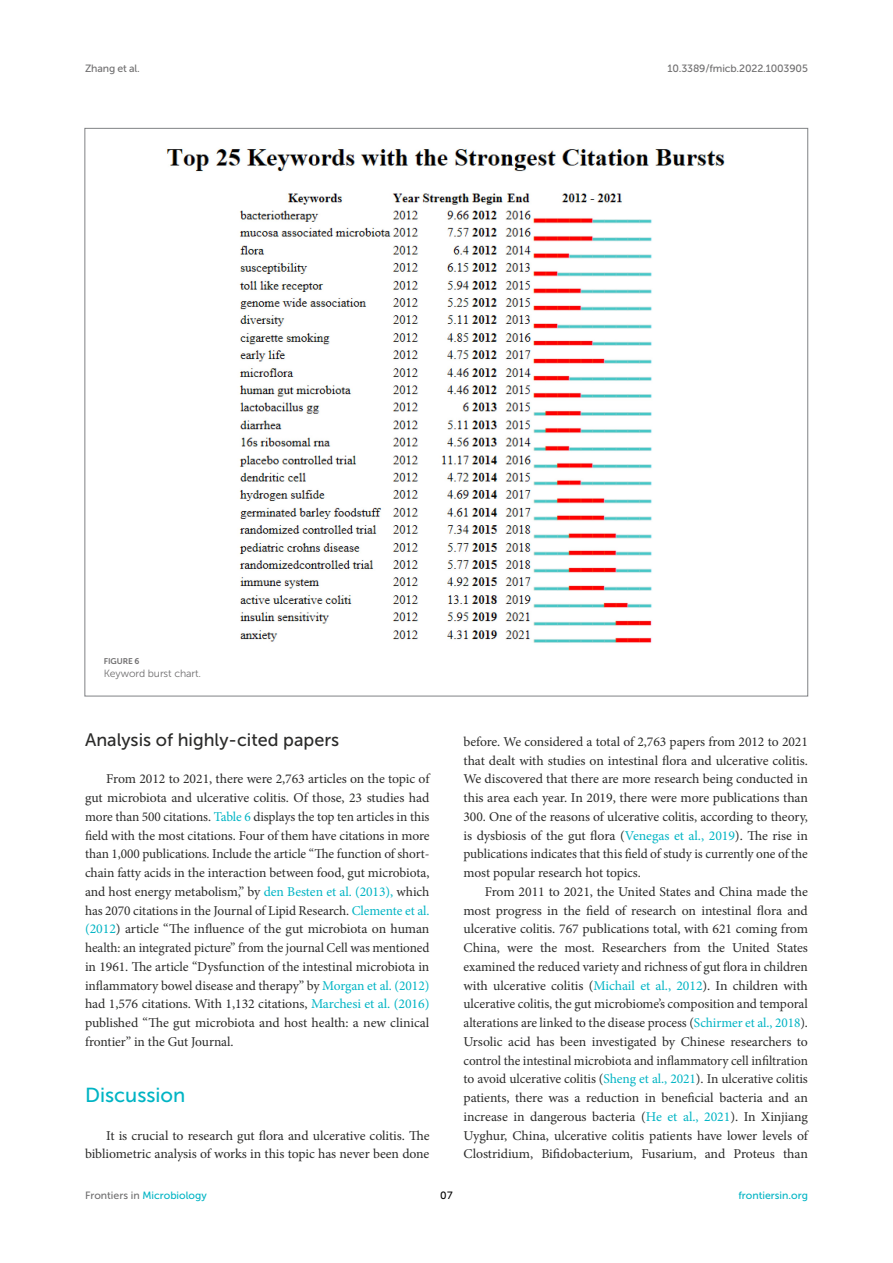
<style>
.page{position:relative;width:893px;height:1263px;background:#fff}
.page>*{position:absolute;margin:0;border:0;box-sizing:border-box;transform-origin:0 0}
.HEAD_1{font:20.25px "Museo Sans 500";color:#00b4c4}
.HEAD_2{font:18px "Museo Sans 500";color:#2b2b2a}
.TEXT_FLUSH{font:13.5px/18.8px "Minion Pro";letter-spacing:-.01em;color:#2b2b2a;text-align:justify}
.TEXT{font:13.5px/18.8px "Minion Pro";letter-spacing:-.005em;color:#2b2b2a;text-align:justify}
.t1{font:10.5px "Museo Sans 500";color:#00b4c4}
.t2{font:10.5px "Museo Sans 500";letter-spacing:-.015em;color:#706f70}
.FIG_LEG{font:10.5px "Museo Sans 300";letter-spacing:-.01em;color:#706f70}
.t3{font:10.5px "Museo Sans 500";color:#000}
.FIG_HD{font:8.25px "Museo Sans 700";letter-spacing:-.01em;color:#706f70}
.s1{color:#00b4c4}
.s2{color:#706f70}
</style>
<div class="page">
<img style="left:167px;top:148px;width:558px;height:495px">
<p class="t2" style="left:85px;top:63px;width:56px">Zhang et al.</p>
<p class="t2" style="left:668px;top:63px;width:142px">10.3389/fmicb.2022.1003905</p>
<p class="FIG_HD" style="left:104px;top:656px;width:37px">FIGURE 6</p>
<p class="FIG_LEG" style="left:104px;top:668px;width:99px">Keyword burst chart.</p>
<p class="HEAD_2" style="left:85px;top:730px;width:256px">Analysis of highly-cited papers</p>
<p class="TEXT_FLUSH" style="left:85px;top:770px;width:346px;text-indent:21px">From 2012 to 2021, there were 2,763 articles on the topic of gut microbiota and ulcerative colitis. Of those, 23 studies had more than 500 citations. <span class="s1">Table 6</span> displays the top ten articles in this field with the most citations. Four of them have citations in more than 1,000 publications. Include the article “The function of short&shy;chain fatty acids in the interaction between food, gut microbiota, and host energy metabolism,” by <span class="s1">den Besten et al. (2013),</span> which has 2070 citations in the Journal of Lipid Research. <span class="s1">Clemente et al. (2012</span>) article “The influence of the gut microbiota on human health: an integrated picture” from the journal Cell was mentioned in 1961. The article “Dysfunction of the intestinal microbiota in inflammatory bowel disease and therapy” by <span class="s1">Morgan et al. (2012) </span>had 1,576 citations. With 1,132 citations, <span class="s1">Marchesi et al. (2016) </span>published “The gut microbiota and host health: a new clinical frontier” in the Gut Journal.</p>
<p class="HEAD_1" style="left:85px;top:1084px;width:102px">Discussion</p>
<p class="TEXT_FLUSH" style="left:85px;top:1126px;width:346px;text-align:right">It is crucial to research gut flora and ulcerative colitis. The bibliometric analysis of works in this topic has never been done</p>
<p class="TEXT_FLUSH" style="left:463px;top:732px;width:346px">before. We considered a total of 2,763 papers from 2012 to 2021 that dealt with studies on intestinal flora and ulcerative colitis.<br>We discovered that there are more research being conducted in this area each year. In 2019, there were more publications than 300. One of the reasons of ulcerative colitis, according to theory, is dysbiosis of the gut flora (<span class="s1">Venegas et al., 2019</span>). The rise in publications indicates that this field of study is currently one of the most popular research hot topics.</p>
<p class="TEXT" style="left:463px;top:882px;width:346px;text-indent:21px">From 2011 to 2021, the United States and China made the most progress in the field of research on intestinal flora and ulcerative colitis. 767 publications total, with 621 coming from China, were the most. Researchers from the United States examined the reduced variety and richness of gut flora in children with ulcerative colitis (<span class="s1">Michail et al., 2012</span>). In children with ulcerative colitis, the gut microbiome’s composition and temporal alterations are linked to the disease process (<span class="s1">Schirmer et al., 2018</span>).<br>Ursolic acid has been investigated by Chinese researchers to control the intestinal microbiota and inflammatory cell infiltration to avoid ulcerative colitis (<span class="s1">Sheng et al., 2021</span>). In ulcerative colitis patients, there was a reduction in beneficial bacteria and an increase in dangerous bacteria (<span class="s1">He et al., 2021</span>). In Xinjiang Uyghur, China, ulcerative colitis patients have lower levels of Clostridium, Bifidobacterium, Fusarium, and Proteus than</p>
<p class="t1" style="left:85px;top:1190px;width:123px"><span class="s2">Frontiers in</span> Microbiology</p>
<p class="t3" style="left:440px;top:1190px;width:14px">07</p>
<p class="t1" style="left:738px;top:1190px;width:71px">frontiersin.org</p>
</div>
